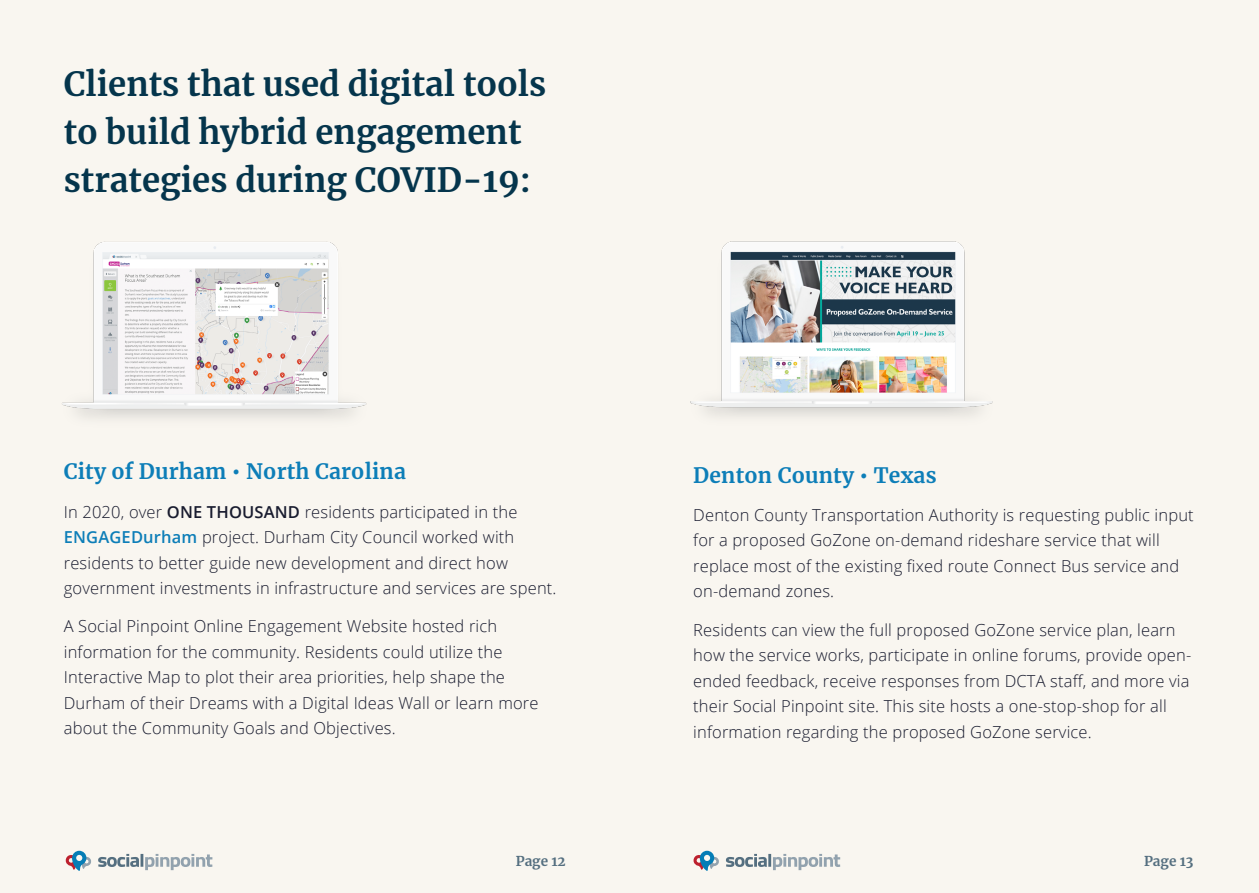
<style>
.page{position:relative;width:1259px;height:893px;background:#f9f6f0}
.page>*{position:absolute;margin:0;border:0;box-sizing:border-box;transform-origin:0 0}
.t1{font:700 33px/48px "Merriweather";color:#05354c}
.t2{font:700 21px "Merriweather";letter-spacing:.01em;color:#0d7eb8}
.t3{font:300 16.5px/25.5px "Open Sans";letter-spacing:.01em;color:#191c2f}
.t4{font:700 13.5px "Merriweather";color:#556f80}
.s1{font-weight:600}
.s2{font-weight:600;color:#0d7eb8}
</style>
<div class="page">
<svg style="left:693px;top:851px;width:26px;height:20px"></svg>
<svg style="left:726px;top:854px;width:114px;height:16px"></svg>
<svg style="left:65px;top:851px;width:26px;height:20px"></svg>
<svg style="left:98px;top:854px;width:114px;height:16px"></svg>
<img style="left:62px;top:241px;width:305px;height:177px">
<img style="left:690px;top:241px;width:303px;height:176px">
<h1 class="t1" style="left:64px;top:59px;width:484px">Clients that used digital tools to build hybrid engagement strategies during COVID-19:</h1>
<p class="t2" style="left:64px;top:457px;width:344px">City of Durham • North Carolina</p>
<p class="t3" style="left:64px;top:498px;width:494px">In 2020, over <span class="s1">ONE THOUSAND</span> residents participated in the <span class="s2">ENGAGEDurham</span> project. Durham City Council worked with residents to better guide new development and direct how government investments in infrastructure and services are spent.</p>
<p class="t3" style="left:64px;top:613px;width:476px">A Social Pinpoint Online Engagement Website hosted rich information for the community. Residents could utilize the Interactive Map to plot their area priorities, help shape the Durham of their Dreams with a Digital Ideas Wall or learn more about the Community Goals and Objectives.</p>
<p class="t2" style="left:693px;top:461px;width:245px">Denton County • Texas</p>
<p class="t3" style="left:693px;top:502px;width:502px">Denton County Transportation Authority is requesting public input for a proposed GoZone on-demand rideshare service that will replace most of the existing fixed route Connect Bus service and on-demand zones.</p>
<p class="t3" style="left:693px;top:617px;width:499px">Residents can view the full proposed GoZone service plan, learn how the service works, participate in online forums, provide open&shy;ended feedback, receive responses from DCTA staff, and more via their Social Pinpoint site. This site hosts a one-stop-shop for all information regarding the proposed GoZone service.</p>
<p class="t4" style="left:516px;top:852px;width:51px">Page 12</p>
<p class="t4" style="left:1144px;top:852px;width:51px">Page 13</p>
</div>
